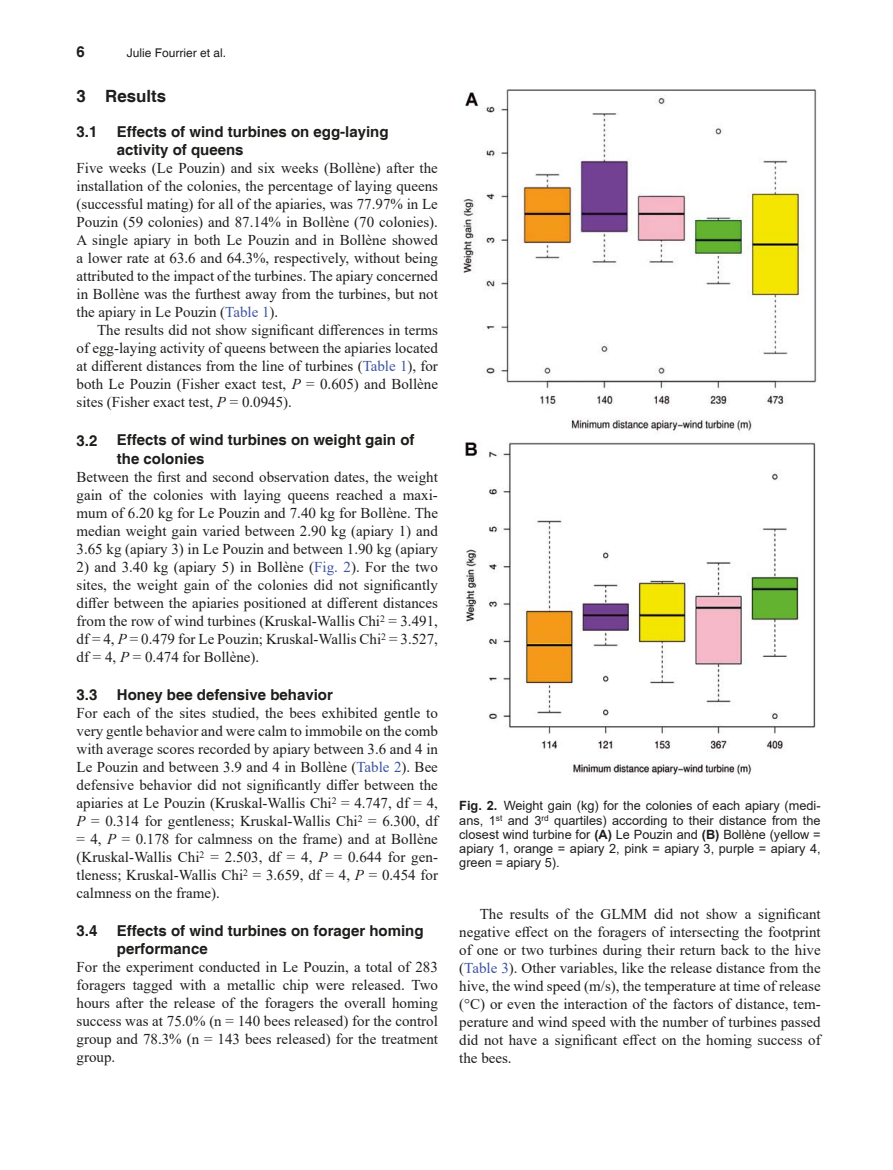
<style>
.page{position:relative;width:893px;height:1170px;background:#fff}
.page>*{position:absolute;margin:0;border:0;box-sizing:border-box;transform-origin:0 0}
.t1{font:700 16.8px "Helvetica";color:#1d1d1b}
.t2{font:15px/18px "Times New Roman";color:#1d1d1b;text-align:justify}
.t3{font:700 15px/18px "Helvetica";color:#1d1d1b}
.t4{font:12.75px/14.2px "Arial";color:#1d1d1b;text-align:justify}
.t5{font:12px "Helvetica";color:#1d1d1b}
.s1{color:#3a53a1}
.s2{font-style:italic}
.s3{font-weight:700}
</style>
<div class="page">
<img style="left:459px;top:89px;width:358px;height:686px">
<p class="t3" style="left:77px;top:44px;width:10px">6</p>
<p class="t5" style="left:127px;top:46px;width:101px">Julie Fourrier et al.</p>
<p class="t1" style="left:77px;top:86px;width:91px">3 Results</p>
<p class="t3" style="left:77px;top:123px;width:22px">3.1</p>
<p class="t3" style="left:117px;top:123px;width:273px">Effects of wind turbines on egg-laying activity of queens</p>
<p class="t2" style="left:77px;top:159px;width:363px">Five weeks (Le Pouzin) and six weeks (Bollène) after the installation of the colonies, the percentage of laying queens (successful mating) for all of the apiaries, was 77.97% in Le Pouzin (59 colonies) and 87.14% in Bollène (70 colonies).<br>A single apiary in both Le Pouzin and in Bollène showed a lower rate at 63.6 and 64.3%, respectively, without being attributed to the impact of the turbines. The apiary concerned in Bollène was the furthest away from the turbines, but not the apiary in Le Pouzin (<span class="s1">Table 1</span>).</p>
<p class="t2" style="left:77px;top:321px;width:363px;text-indent:21px">The results did not show significant differences in terms of egg-laying activity of queens between the apiaries located at different distances from the line of turbines (<span class="s1">Table 1</span>), for both Le Pouzin (Fisher exact test, <span class="s2">P</span> = 0.605) and Bollène sites (Fisher exact test, <span class="s2">P</span> = 0.0945).</p>
<p class="t3" style="left:77px;top:432px;width:22px">3.2</p>
<p class="t3" style="left:117px;top:432px;width:299px">Effects of wind turbines on weight gain of the colonies</p>
<p class="t2" style="left:77px;top:467px;width:363px">Between the first and second observation dates, the weight gain of the colonies with laying queens reached a maxi&shy;mum of 6.20 kg for Le Pouzin and 7.40 kg for Bollène. The median weight gain varied between 2.90 kg (apiary 1) and 3.65 kg (apiary 3) in Le Pouzin and between 1.90 kg (apiary</p>
<p class="t2" style="left:77px;top:557px;width:363px">2) and 3.40 kg (apiary 5) in Bollène (<span class="s1">Fig. 2</span>). For the two sites, the weight gain of the colonies did not significantly differ between the apiaries positioned at different distances from the row of wind turbines (Kruskal-Wallis Chi<sup>2</sup> = 3.491, df = 4, <span class="s2">P</span> = 0.479 for Le Pouzin; Kruskal-Wallis Chi<sup>2</sup> = 3.527, df = 4, <span class="s2">P</span> = 0.474 for Bollène).</p>
<p class="t3" style="left:77px;top:686px;width:22px">3.3</p>
<p class="t3" style="left:117px;top:686px;width:217px">Honey bee defensive behavior</p>
<p class="t2" style="left:77px;top:703px;width:363px">For each of the sites studied, the bees exhibited gentle to very gentle behavior and were calm to immobile on the comb with average scores recorded by apiary between 3.6 and 4 in Le Pouzin and between 3.9 and 4 in Bollène (<span class="s1">Table 2</span>). Bee defensive behavior did not significantly differ between the apiaries at Le Pouzin (Kruskal-Wallis Chi<sup>2</sup> = 4.747, df = 4, <span class="s2">P</span> = 0.314 for gentleness; Kruskal-Wallis Chi<sup>2</sup> = 6.300, df = 4, <span class="s2">P</span> = 0.178 for calmness on the frame) and at Bollène (Kruskal-Wallis Chi<sup>2</sup> = 2.503, df = 4, <span class="s2">P</span> = 0.644 for gen&shy;tleness; Kruskal-Wallis Chi<sup>2</sup> = 3.659, df = 4, <span class="s2">P</span> = 0.454 for calmness on the frame).</p>
<p class="t3" style="left:77px;top:922px;width:22px">3.4</p>
<p class="t3" style="left:117px;top:922px;width:308px">Effects of wind turbines on forager homing performance</p>
<p class="t2" style="left:77px;top:957px;width:363px">For the experiment conducted in Le Pouzin, a total of 283 foragers tagged with a metallic chip were released. Two hours after the release of the foragers the overall homing success was at 75.0% (n = 140 bees released) for the control group and 78.3% (n = 143 bees released) for the treatment group.</p>
<p class="t4" style="left:459px;top:798px;width:363px"><span class="s3">Fig. 2.</span> Weight gain (kg) for the colonies of each apiary (medi&shy;ans, 1<sup>st</sup> and 3<sup>rd</sup> quartiles) according to their distance from the closest wind turbine for <span class="s3">(A)</span> Le Pouzin and <span class="s3">(B)</span> Bollène (yellow = apiary 1, orange = apiary 2, pink = apiary 3, purple = apiary 4, green = apiary 5).</p>
<p class="t2" style="left:459px;top:904px;width:363px;text-indent:21px">The results of the GLMM did not show a significant negative effect on the foragers of intersecting the footprint of one or two turbines during their return back to the hive (<span class="s1">Table 3</span>). Other variables, like the release distance from the hive, the wind speed (m/s), the temperature at time of release (°C) or even the interaction of the factors of distance, tem&shy;perature and wind speed with the number of turbines passed did not have a significant effect on the homing success of the bees.</p>
</div>
